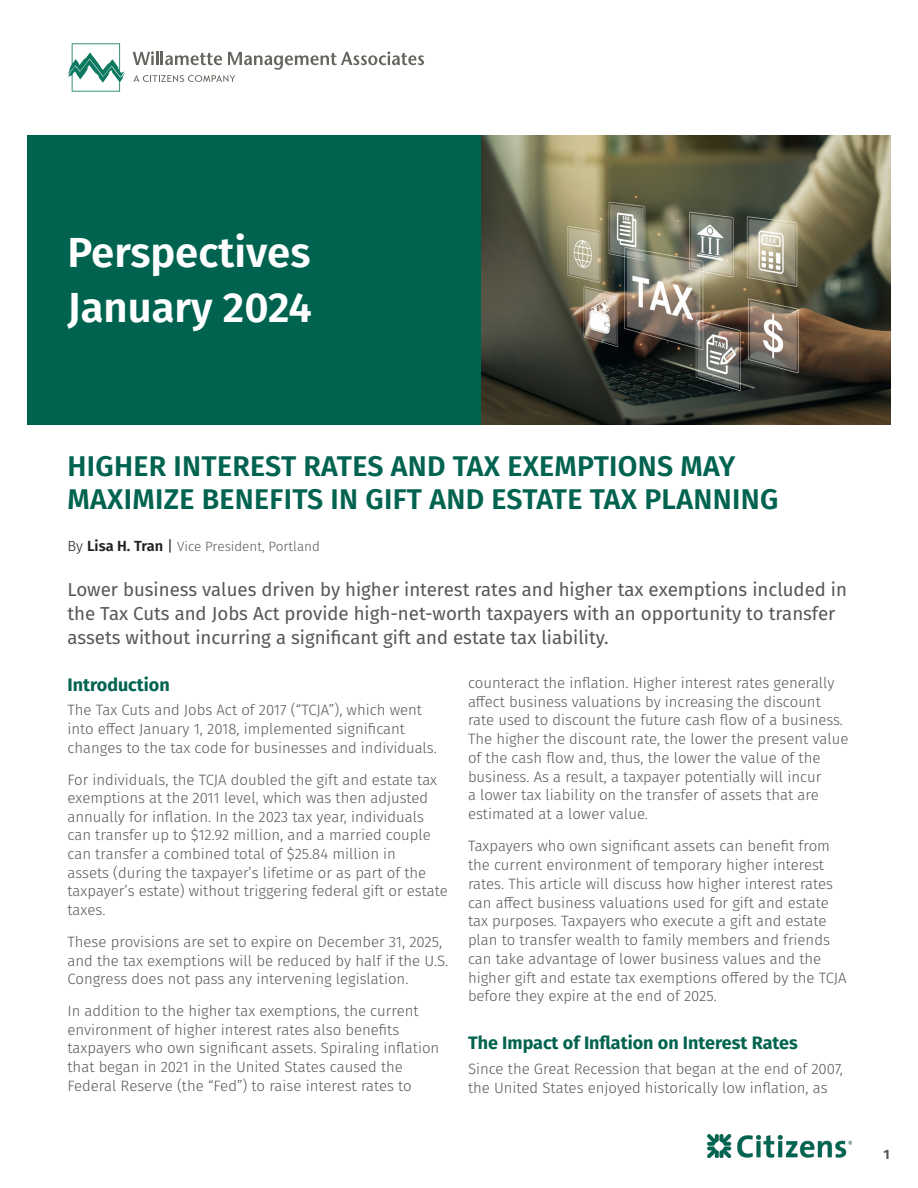
<style>
.page{position:relative;width:918px;height:1188px;background:#fff}
.page>*{position:absolute;margin:0;border:0;box-sizing:border-box;transform-origin:0 0}
.Main_Title{font:600 42px "Fira Sans";color:#fff}
.Article_Title{font:600 28.5px/33px "Fira Sans";letter-spacing:.01em;color:#006350}
.Abstract{font:18.75px/24px "Fira Sans";color:#57585a}
.Subhead_B{font:700 18px "Fira Sans";color:#006350}
.Copy{font:300 15px/18.8px "Fira Sans";color:#57585a}
.Byline{font:300 13.5px "Fira Sans";color:#57585a}
.t1{font:700 13.5px "Fira Sans";color:#57585a}
.s1{font-size:14.7px;color:#231f20}
.s2{font-weight:600;font-size:14.7px;color:#231f20}
.s3{font-weight:400;font-size:14.7px;color:#231f20}
</style>
<div class="page">
<img style="left:481px;top:135px;width:409px;height:289px">
<svg style="left:133px;top:51px;width:291px;height:31px"></svg>
<svg style="left:68px;top:43px;width:57px;height:49px"></svg>
<div style="left:28px;top:135px;width:453px;height:289px;background:#006350"></div>
<img style="left:707px;top:1134px;width:144px;height:24px">
<p class="Main_Title" style="left:68px;top:217px;width:245px">Perspectives</p>
<p class="Main_Title" style="left:68px;top:273px;width:246px">January 2024</p>
<p class="Article_Title" style="left:68px;top:448px;width:712px">HIGHER INTEREST RATES AND TAX EXEMPTIONS MAY<br>MAXIMIZE BENEFITS IN GIFT AND ESTATE TAX PLANNING</p>
<p class="Byline" style="left:68px;top:537px;width:254px"><span class="s1">By</span> <span class="s2">Lisa H. Tran</span> <span class="s3">|</span> Vice President, Portland</p>
<p class="Abstract" style="left:68px;top:577px;width:781px">Lower business values driven by higher interest rates and higher tax exemptions included in the Tax Cuts and Jobs Act provide high-net-worth taxpayers with an opportunity to transfer assets without incurring a significant gift and estate tax liability.</p>
<p class="Subhead_B" style="left:68px;top:669px;width:104px">Introduction</p>
<p class="Copy" style="left:68px;top:701px;width:371px">The Tax Cuts and Jobs Act of 2017 (“TCJA”), which went into effect January 1, 2018, implemented significant changes to the tax code for businesses and individuals.</p>
<p class="Copy" style="left:68px;top:770px;width:382px">For individuals, the TCJA doubled the gift and estate tax exemptions at the 2011 level, which was then adjusted annually for inflation. In the 2023 tax year, individuals can transfer up to $12.92 million, and a married couple can transfer a combined total of $25.84 million in<br>assets (during the taxpayer’s lifetime or as part of the taxpayer’s estate) without triggering federal gift or estate taxes.</p>
<p class="Copy" style="left:68px;top:932px;width:382px">These provisions are set to expire on December 31, 2025, and the tax exemptions will be reduced by half if the U.S.<br>Congress does not pass any intervening legislation.</p>
<p class="Copy" style="left:68px;top:1002px;width:373px">In addition to the higher tax exemptions, the current environment of higher interest rates also benefits taxpayers who own significant assets. Spiraling inflation that began in 2021 in the United States caused the Federal Reserve (the “Fed”) to raise interest rates to</p>
<p class="Copy" style="left:468px;top:673px;width:382px">counteract the inflation. Higher interest rates generally affect business valuations by increasing the discount rate used to discount the future cash flow of a business.<br>The higher the discount rate, the lower the present value of the cash flow and, thus, the lower the value of the business. As a result, a taxpayer potentially will incur<br>a lower tax liability on the transfer of assets that are estimated at a lower value.</p>
<p class="Copy" style="left:468px;top:837px;width:380px">Taxpayers who own significant assets can benefit from the current environment of temporary higher interest rates. This article will discuss how higher interest rates can affect business valuations used for gift and estate tax purposes. Taxpayers who execute a gift and estate plan to transfer wealth to family members and friends can take advantage of lower business values and the higher gift and estate tax exemptions offered by the TCJA before they expire at the end of 2025.</p>
<p class="Subhead_B" style="left:468px;top:1028px;width:331px">The Impact of Inflation on Interest Rates</p>
<p class="Copy" style="left:468px;top:1059px;width:376px">Since the Great Recession that began at the end of 2007, the United States enjoyed historically low inflation, as</p>
<p class="t1" style="left:884px;top:1143px;width:8px">1</p>
</div>
